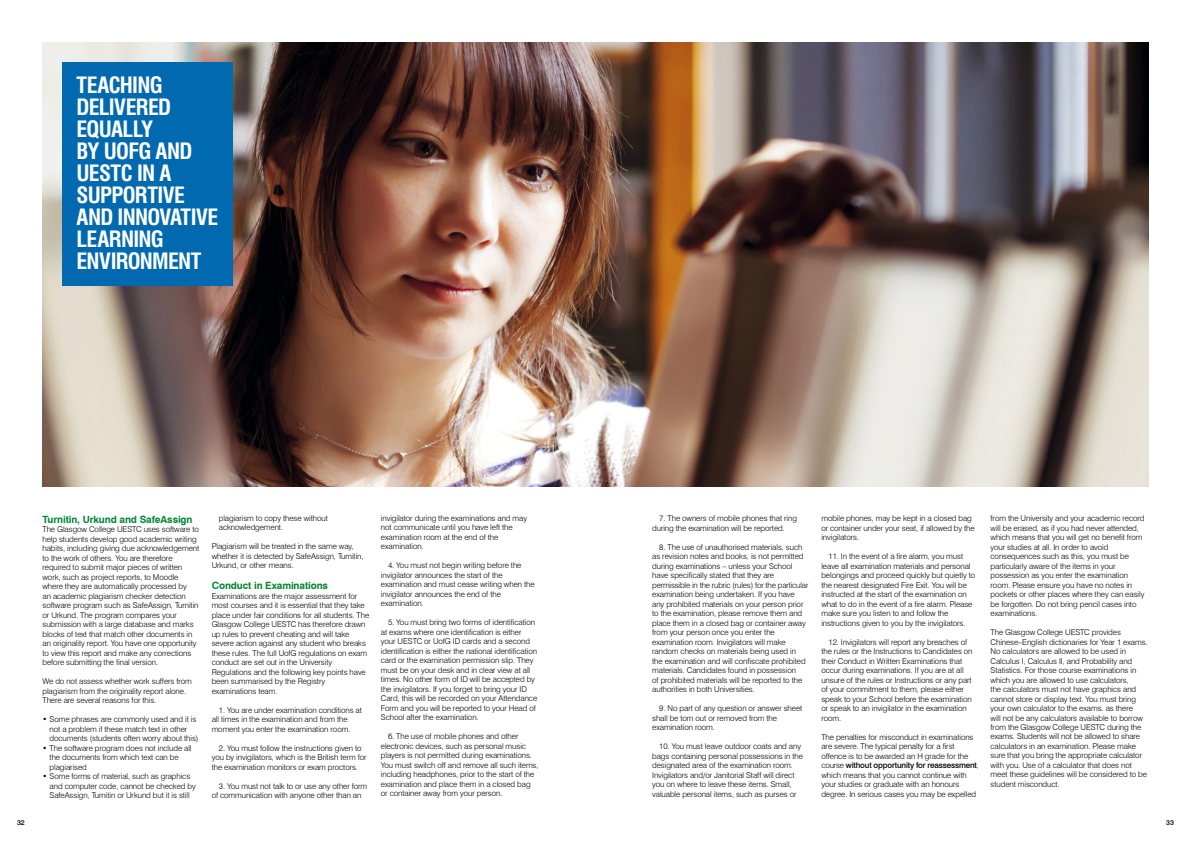
<style>
.page{position:relative;width:1191px;height:842px;background:#fff}
.page>*{position:absolute;margin:0;border:0;box-sizing:border-box;transform-origin:0 0}
.t1{font:700 condensed 22px/22px "Swiss 721 BT";letter-spacing:-.035em;color:#fff}
.t2{font:700 10px "Swiss 721 BT";letter-spacing:-.01em;color:#008631}
.t3{font:300 8px/9.5px "Swiss 721 BT";letter-spacing:-.01em;color:#000}
.t4{font:500 7px "Swiss 721 BT";color:#000}
.s1{font-weight:500}
</style>
<div class="page">
<img style="left:43px;top:43px;width:1105px;height:443px">
<div style="left:62px;top:62px;width:170px;height:224px;background:#0069b0"></div>
<h1 class="t1" style="left:77px;top:74px;width:143px">TEACHING<br>DELIVERED<br>EQUALLY<br>BY UOFG AND<br>UESTC IN A<br>SUPPORTIVE<br>AND INNOVATIVE<br>LEARNING<br>ENVIRONMENT</h1>
<p class="t2" style="left:43px;top:513px;width:152px">Turnitin, Urkund and SafeAssign</p>
<p class="t3" style="left:43px;top:525px;width:158px">The Glasgow College UESTC uses software to help students develop good academic writing habits, including giving due acknowledgement to the work of others. You are therefore required to submit major pieces of written work, such as project reports, to Moodle where they are automatically processed by<br>an academic plagiarism checker detection software program such as SafeAssign, Turnitin or Urkund. The program compares your submission with a large database and marks blocks of text that match other documents in an originality report. You have one opportunity to view this report and make any corrections before submitting the final version.</p>
<p class="t3" style="left:43px;top:677px;width:151px">We do not assess whether work suffers from plagiarism from the originality report alone.<br>There are several reasons for this.</p>
<p class="t3" style="left:50px;top:715px;width:150px;text-indent:-7px">• Some phrases are commonly used and it is not a problem if these match text in other documents (students often worry about this)</p>
<p class="t3" style="left:50px;top:743px;width:143px;text-indent:-7px">• The software program does not include all the documents from which text can be plagiarised</p>
<p class="t3" style="left:50px;top:772px;width:148px;text-indent:-7px">• Some forms of material, such as graphics and computer code, cannot be checked by<br>SafeAssign, Turnitin or Urkund but it is still</p>
<p class="t3" style="left:219px;top:513px;width:111px">plagiarism to copy these without acknowledgement.</p>
<p class="t3" style="left:212px;top:542px;width:153px">Plagiarism will be treated in the same way, whether it is detected by SafeAssign, Turnitin,<br>Urkund, or other means.</p>
<p class="t2" style="left:212px;top:580px;width:118px">Conduct in Examinations</p>
<p class="t3" style="left:212px;top:591px;width:159px">Examinations are the major assessment for most courses and it is essential that they take place under fair conditions for all students. The Glasgow College UESTC has therefore drawn up rules to prevent cheating and will take severe action against any student who breaks these rules. The full UofG regulations on exam conduct are set out in the University Regulations and the following key points have been summarised by the Registry examinations team.</p>
<p class="t3" style="left:212px;top:705px;width:152px;text-indent:7px">1. You are under examination conditions at all times in the examination and from the moment you enter the examination room.</p>
<p class="t3" style="left:212px;top:743px;width:156px;text-indent:7px">2. You must follow the instructions given to you by invigilators, which is the British term for the examination monitors or exam proctors.</p>
<p class="t3" style="left:212px;top:781px;width:157px;text-indent:7px">3. You must not talk to or use any other form of communication with anyone other than an</p>
<p class="t3" style="left:381px;top:513px;width:148px">invigilator during the examinations and may not communicate until you have left the examination room at the end of the examination.</p>
<p class="t3" style="left:381px;top:560px;width:155px;text-indent:7px">4. You must not begin writing before the invigilator announces the start of the examination and must cease writing when the invigilator announces the end of the examination.</p>
<p class="t3" style="left:381px;top:617px;width:158px;text-indent:7px">5. You must bring two forms of identification at exams where one identification is either your UESTC or UofG ID cards and a second identification is either the national identification card or the examination permission slip. They must be on your desk and in clear view at all times. No other form of ID will be accepted by the invigilators. If you forget to bring your ID Card, this will be recorded on your Attendance Form and you will be reported to your Head of School after the examination.</p>
<p class="t3" style="left:381px;top:731px;width:159px;text-indent:7px">6. The use of mobile phones and other electronic devices, such as personal music players is not permitted during examinations.<br>You must switch off and remove all such items, including headphones, prior to the start of the examination and place them in a closed bag or container away from your person.</p>
<p class="t3" style="left:652px;top:514px;width:146px;text-indent:7px">7. The owners of mobile phones that ring during the examination will be reported.</p>
<p class="t3" style="left:652px;top:542px;width:158px;text-indent:7px">8. The use of unauthorised materials, such as revision notes and books, is not permitted during examinations – unless your School have specifically stated that they are permissible in the rubric (rules) for the particular examination being undertaken. If you have any prohibited materials on your person prior to the examination, please remove them and place them in a closed bag or container away from your person once you enter the examination room. Invigilators will make random checks on materials being used in the examination and will confiscate prohibited materials. Candidates found in possession<br>of prohibited materials will be reported to the authorities in both Universities.</p>
<p class="t3" style="left:652px;top:703px;width:152px;text-indent:7px">9. No part of any question or answer sheet shall be torn out or removed from the examination room.</p>
<p class="t3" style="left:652px;top:741px;width:152px;text-indent:7px">10. You must leave outdoor coats and any bags containing personal possessions in the designated area of the examination room.<br>Invigilators and/or Janitorial Staff will direct you on where to leave these items. Small, valuable personal items, such as purses or</p>
<p class="t3" style="left:821px;top:513px;width:155px">mobile phones, may be kept in a closed bag or container under your seat, if allowed by the invigilators.</p>
<p class="t3" style="left:821px;top:551px;width:155px;text-indent:7px">11. In the event of a fire alarm, you must leave all examination materials and personal belongings and proceed quickly but quietly to the nearest designated Fire Exit. You will be instructed at the start of the examination on what to do in the event of a fire alarm. Please make sure you listen to and follow the instructions given to you by the invigilators.</p>
<p class="t3" style="left:821px;top:637px;width:153px;text-indent:7px">12. Invigilators will report any breaches of the rules or the Instructions to Candidates on their Conduct in Written Examinations that occur during examinations. If you are at all unsure of the rules or Instructions or any part of your commitment to them, please either speak to your School before the examination or speak to an invigilator in the examination room.</p>
<p class="t3" style="left:821px;top:732px;width:159px">The penalties for misconduct in examinations are severe. The typical penalty for a first offence is to be awarded an H grade for the course <span class="s1">without opportunity for reassessment</span>, which means that you cannot continue with your studies or graduate with an honours degree. In serious cases you may be expelled</p>
<p class="t3" style="left:990px;top:513px;width:155px">from the University and your academic record will be erased, as if you had never attended, which means that you will get no benefit from your studies at all. In order to avoid consequences such as this, you must be particularly aware of the items in your possession as you enter the examination room. Please ensure you have no notes in pockets or other places where they can easily be forgotten. Do not bring pencil cases into examinations.</p>
<p class="t3" style="left:990px;top:627px;width:159px">The Glasgow College UESTC provides Chinese–English dictionaries for Year 1 exams.<br>No calculators are allowed to be used in Calculus I, Calculus II, and Probability and Statistics. For those course examinations in which you are allowed to use calculators,<br>the calculators must not have graphics and cannot store or display text. You must bring your own calculator to the exams. as there<br>will not be any calculators available to borrow from the Glasgow College UESTC during the exams. Students will not be allowed to share calculators in an examination. Please make sure that you bring the appropriate calculator with you. Use of a calculator that does not meet these guidelines will be considered to be student misconduct.</p>
<p class="t4" style="left:17px;top:818px;width:9px">32</p>
<p class="t4" style="left:1166px;top:818px;width:9px">33</p>
</div>
